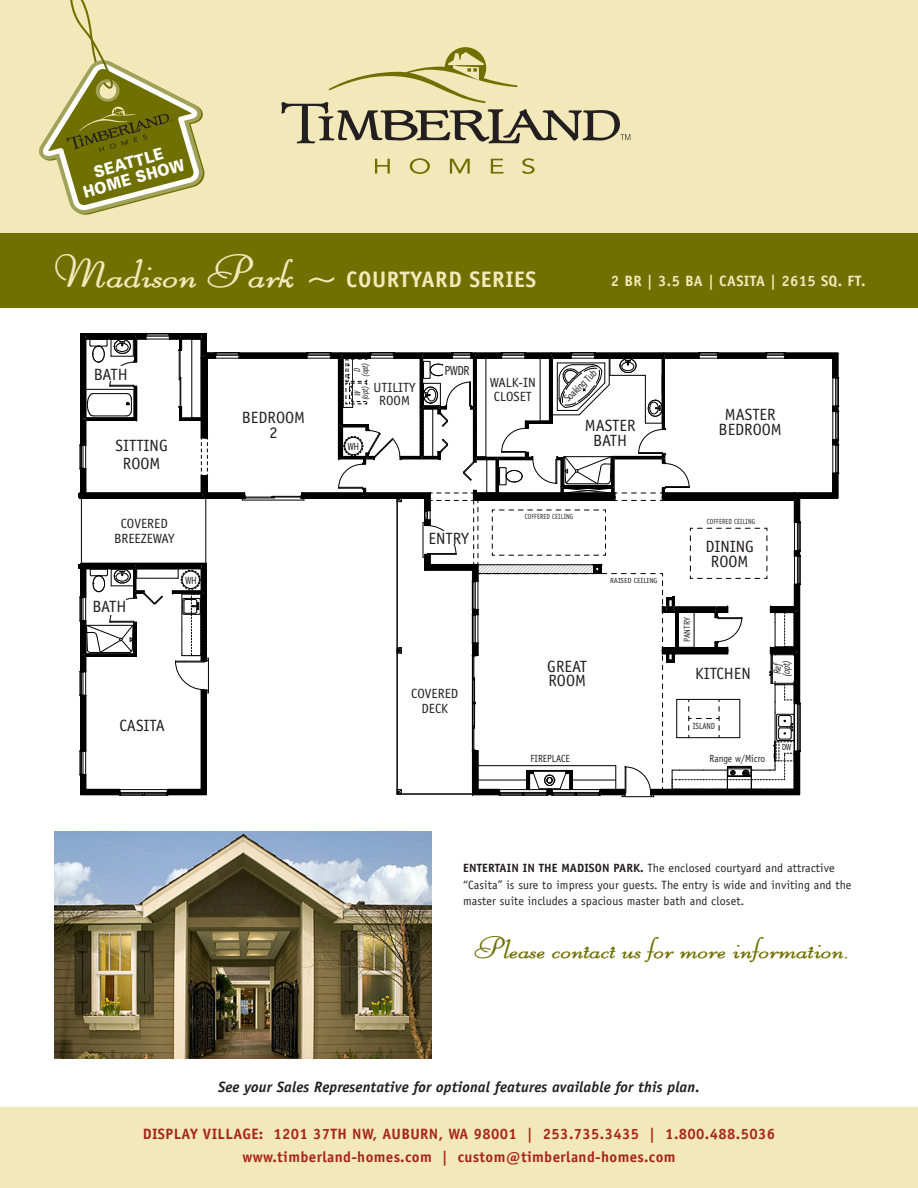
<style>
.page{position:relative;width:918px;height:1188px;background:#fff}
.page>*{position:absolute;margin:0;border:0;box-sizing:border-box;transform-origin:0 0}
.t1{font:700 30px "Liberate Wide";color:#6f7000}
.t2{font:700 22.5px "Officina Sans";letter-spacing:.025em;color:#f2e8ba}
.t3{font:16.35px "Officina Sans";color:#231f20}
.t4{font:900 16.2px/16.2px "Univers";color:#fff;text-align:center;scale:.9 1}
.t5{font:700 15px/22.5px "Officina Sans";letter-spacing:.025em;color:#a82617;text-align:center}
.t6{font:italic 700 15px "Officina Sans";letter-spacing:.01em;color:#231f20}
.t7{font:700 15px "Officina Sans";letter-spacing:.025em;color:#f2e8ba}
.t8{font:13.35px/14.9px "Officina Sans";color:#231f20;text-align:center}
.t9{font:13.05px "Officina Sans";color:#231f20;scale:.9 1}
.t10{font:12px/16.5px "Officina Sans";letter-spacing:.01em;color:#231f20}
.t11{font:10.35px "Officina Sans";color:#231f20;scale:.9 1}
.t12{font:italic 10.35px/9px "Officina Sans";color:#231f20;text-align:center;scale:.85 1}
.t13{font:italic 8.85px "Officina Sans";color:#231f20;scale:.85 1}
.t14{font:8.85px "Officina Sans";color:#231f20;scale:.9 1}
.t15{font:8.85px "Officina Sans";color:#231f20;scale:.85 1}
.t16{font:7.35px "Officina Sans";letter-spacing:.02em;color:#231f20;scale:.85 1}
.t17{font:7.35px "Officina Sans";color:#231f20}
.s1{font-family:"Liberate Wide";font-size:45px}
.s2{font-weight:700}
</style>
<div class="page">
<div style="left:0;top:0;width:918px;height:304px;background:#f2e8ba"></div>
<div style="left:0;top:233px;width:918px;height:74px;background:#6f7000"></div>
<svg style="left:375px;top:159px;width:15px;height:15px"></svg>
<svg style="left:410px;top:158px;width:20px;height:16px"></svg>
<svg style="left:450px;top:159px;width:20px;height:15px"></svg>
<svg style="left:491px;top:159px;width:12px;height:15px"></svg>
<svg style="left:522px;top:158px;width:13px;height:16px"></svg>
<svg style="left:281px;top:47px;width:349px;height:97px"></svg>
<div style="left:0;top:1107px;width:918px;height:81px;background:#f2e8ba"></div>
<hr style="left:785px;top:354px;width:48px;height:4px;background:#000">
<hr style="left:799px;top:493px;width:34px;height:4px;background:#000">
<hr style="left:785px;top:357px;width:48px;height:2px;background:#000">
<hr style="left:785px;top:353px;width:53px;height:1px;background:#000">
<hr style="left:795px;top:492px;width:38px;height:2px;background:#000">
<hr style="left:799px;top:497px;width:39px;height:2px;background:#000">
<svg style="left:832px;top:353px;width:7px;height:145px"></svg>
<svg style="left:79px;top:333px;width:722px;height:464px"></svg>
<img style="left:54px;top:831px;width:378px;height:227px">
<div style="left:429px;top:531px;width:40px;height:13px;background:#fff"></div>
<div style="left:94px;top:366px;width:34px;height:15px;background:#fff"></div>
<div style="left:773px;top:656px;width:20px;height:25px;background:#fff"></div>
<div style="left:354px;top:385px;width:14px;height:16px;background:#fff"></div>
<div style="left:354px;top:361px;width:14px;height:18px;background:#fff"></div>
<div style="left:93px;top:597px;width:33px;height:18px;background:#fff"></div>
<div style="left:443px;top:365px;width:28px;height:12px;background:#fff"></div>
<svg style="left:39px;top:0;width:166px;height:215px"></svg>
<p class="t4" style="left:77px;top:169px;width:117px;rotate:-16deg">SEATTLE<br>HOME SHOW</p>
<p class="t2" style="left:54px;top:266px;width:484px"><span class="s1">Madison Park ~</span> COURTYARD SERIES</p>
<p class="t7" style="left:611px;top:271px;width:256px">2 BR | 3.5 BA | CASITA | 2615 SQ. FT.</p>
<p class="t13" style="left:352px;top:372px;width:6px;rotate:-90deg">D</p>
<p class="t13" style="left:360px;top:377px;width:19px;rotate:-90deg">(opt)</p>
<p class="t9" style="left:445px;top:363px;width:29px">PWDR</p>
<p class="t3" style="left:94px;top:365px;width:35px">BATH</p>
<p class="t11" style="left:561px;top:396px;width:47px;rotate:-44deg">Soaking Tub</p>
<p class="t8" style="left:490px;top:375px;width:48px">WALK-IN</p>
<p class="t8" style="left:494px;top:389px;width:39px">CLOSET</p>
<p class="t8" style="left:374px;top:380px;width:44px">UTILITY</p>
<p class="t8" style="left:379px;top:394px;width:32px">ROOM</p>
<p class="t13" style="left:352px;top:396px;width:8px;rotate:-90deg">W</p>
<p class="t13" style="left:360px;top:400px;width:19px;rotate:-90deg">(opt)</p>
<p class="t3" style="left:115px;top:436px;width:54px">SITTING</p>
<p class="t3" style="left:123px;top:454px;width:39px">ROOM</p>
<p class="t3" style="left:242px;top:408px;width:65px">BEDROOM</p>
<p class="t3" style="left:269px;top:422px;width:10px">2</p>
<p class="t11" style="left:347px;top:440px;width:15px">WH</p>
<p class="t3" style="left:585px;top:416px;width:52px">MASTER</p>
<p class="t3" style="left:593px;top:430px;width:35px">BATH</p>
<p class="t3" style="left:725px;top:405px;width:52px">MASTER</p>
<p class="t3" style="left:719px;top:420px;width:65px">BEDROOM</p>
<p class="t8" style="left:121px;top:516px;width:49px">COVERED</p>
<p class="t8" style="left:114px;top:531px;width:62px">BREEZEWAY</p>
<p class="t3" style="left:429px;top:528px;width:42px">ENTRY</p>
<p class="t16" style="left:525px;top:513px;width:59px">COFFERED CEILING</p>
<p class="t16" style="left:707px;top:517px;width:59px">COFFERED CEILING</p>
<p class="t3" style="left:705px;top:537px;width:50px">DINING</p>
<p class="t3" style="left:711px;top:552px;width:39px">ROOM</p>
<p class="t11" style="left:185px;top:574px;width:15px">WH</p>
<p class="t17" style="left:610px;top:576px;width:49px">RAISED CEILING</p>
<p class="t3" style="left:93px;top:597px;width:35px">BATH</p>
<p class="t14" style="left:682px;top:642px;width:28px;rotate:-90deg">PANTRY</p>
<p class="t8" style="left:411px;top:686px;width:49px">COVERED<br>DECK</p>
<p class="t3" style="left:547px;top:656px;width:41px">GREAT</p>
<p class="t3" style="left:548px;top:671px;width:39px">ROOM</p>
<p class="t3" style="left:695px;top:664px;width:57px">KITCHEN</p>
<p class="t12" style="left:773px;top:677px;width:22px;rotate:-90deg">Ref (opt)</p>
<p class="t3" style="left:119px;top:716px;width:47px">CASITA</p>
<p class="t15" style="left:693px;top:721px;width:28px">ISLAND</p>
<p class="t14" style="left:782px;top:742px;width:12px">DW</p>
<p class="t11" style="left:531px;top:753px;width:45px">FIREPLACE</p>
<p class="t11" style="left:710px;top:752px;width:63px">Range w/Micro</p>
<p class="t10" style="left:463px;top:860px;width:390px"><span class="s2">ENTERTAIN IN THE MADISON PARK.</span> The enclosed courtyard and attractive “Casita” is sure to impress your guests. The entry is wide and inviting and the master suite includes a spacious master bath and closet.</p>
<p class="t1" style="left:475px;top:924px;width:378px">Please contact us for more information.</p>
<p class="t6" style="left:218px;top:1078px;width:483px">See your Sales Representative for optional features available for this plan.</p>
<p class="t5" style="left:143px;top:1123px;width:634px">DISPLAY VILLAGE: 1201 37TH NW, AUBURN, WA 98001 | 253.735.3435 | 1.800.488.5036 www.timberland-homes.com | custom@timberland-homes.com</p>
</div>
